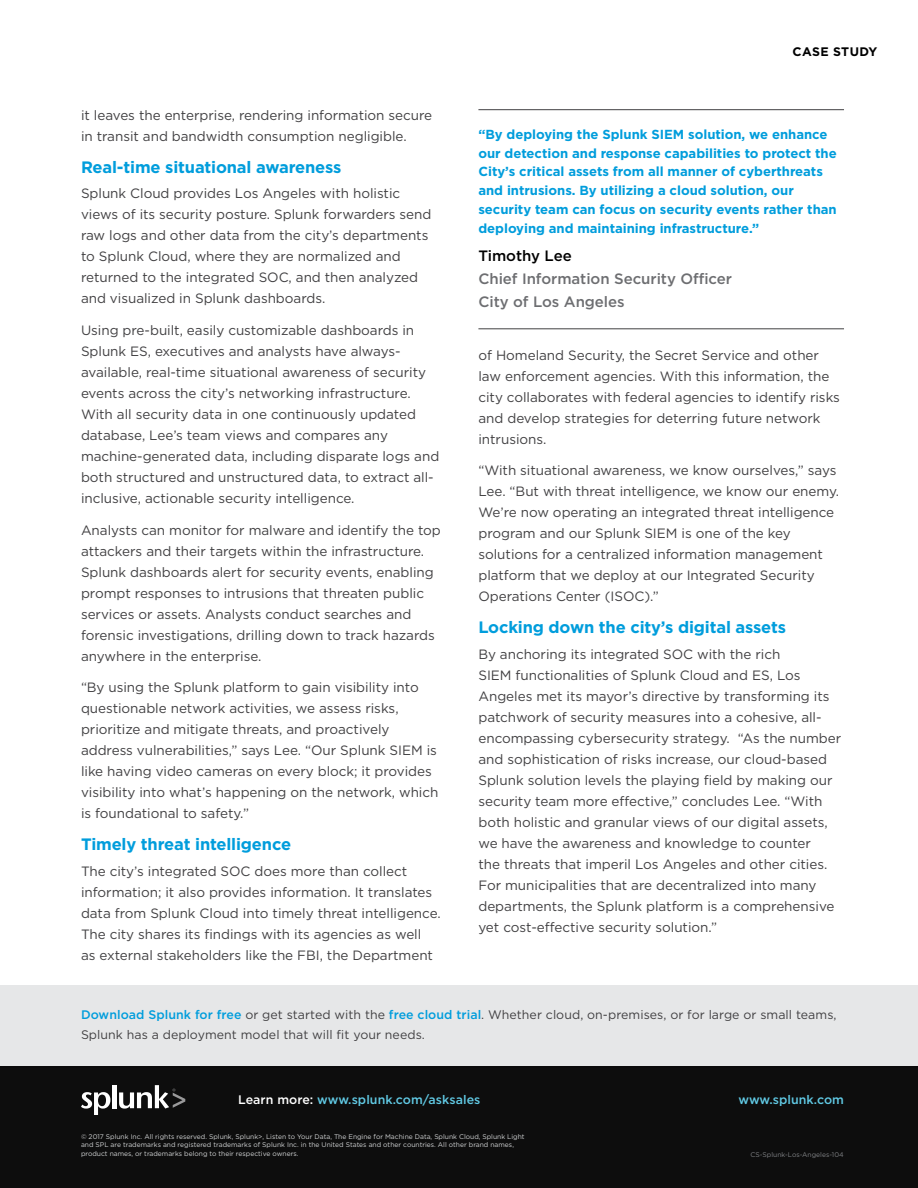
<style>
.page{position:relative;width:918px;height:1188px;background:#fff}
.page>*{position:absolute;margin:0;border:0;box-sizing:border-box;transform-origin:0 0}
.Blue_Subheads{font:700 16.5px "Gotham";letter-spacing:-.01em;color:#009ddc}
.Quote_Company_Name{font:500 15px "Gotham";letter-spacing:-.005em;color:#6d6e71}
.Quote_Job_Title{font:500 15px "Gotham";letter-spacing:-.005em;color:#000}
.Body_Text{font:13.5px/21px "Gotham";letter-spacing:-.005em;color:#414042}
.Quote__Small{font:700 13.2px/18.8px "Gotham";letter-spacing:-.005em;color:#009ddc}
.Learn_more{font:500 12.45px "Gotham";letter-spacing:.005em;color:#61cae5}
.Download_box_body_te{font:500 12.45px "Gotham";letter-spacing:.005em;color:#61cae5}
.Download_box_body_te-2{font:12.3px/19.5px "Gotham";letter-spacing:.005em;color:#414042}
.t1{font:700 12.3px "Gotham";letter-spacing:.03em;color:#000}
.Copyright{font:6.75px/8.7px "Gotham";color:#d1d3d4}
.Filename{font:6.75px "Gotham";color:#808285}
.s1{font-weight:500;font-size:12.45px;color:#009ddc}
.s2{color:#fff}
</style>
<div class="page">
<div style="left:0;top:986px;width:918px;height:82px;background:#e6e7e8"></div>
<div style="left:0;top:1066px;width:918px;height:122px;background:#0d0d0d"></div>
<svg style="left:81px;top:1092px;width:29px;height:22px"></svg>
<hr style="left:112px;top:1085px;width:4px;height:23px;background:#fff">
<svg style="left:119px;top:1085px;width:66px;height:24px"></svg>
<hr style="left:478px;top:109px;width:366px;height:1px;background:#414042">
<hr style="left:478px;top:328px;width:366px;height:1px;background:#414042">
<p class="Body_Text" style="left:81px;top:104px;width:353px">it leaves the enterprise, rendering information secure in transit and bandwidth consumption negligible.</p>
<p class="Blue_Subheads" style="left:81px;top:156px;width:262px">Real-time situational awareness</p>
<p class="Body_Text" style="left:81px;top:182px;width:352px">Splunk Cloud provides Los Angeles with holistic views of its security posture. Splunk forwarders send raw logs and other data from the city’s departments to Splunk Cloud, where they are normalized and returned to the integrated SOC, and then analyzed and visualized in Splunk dashboards.</p>
<p class="Body_Text" style="left:81px;top:319px;width:360px">Using pre-built, easily customizable dashboards in Splunk ES, executives and analysts have always&shy;available, real-time situational awareness of security events across the city’s networking infrastructure.<br>With all security data in one continuously updated database, Lee’s team views and compares any machine-generated data, including disparate logs and both structured and unstructured data, to extract all&shy;inclusive, actionable security intelligence.</p>
<p class="Body_Text" style="left:81px;top:519px;width:361px">Analysts can monitor for malware and identify the top attackers and their targets within the infrastructure.<br>Splunk dashboards alert for security events, enabling prompt responses to intrusions that threaten public services or assets. Analysts conduct searches and forensic investigations, drilling down to track hazards anywhere in the enterprise.</p>
<p class="Body_Text" style="left:81px;top:677px;width:359px">“By using the Splunk platform to gain visibility into questionable network activities, we assess risks, prioritize and mitigate threats, and proactively address vulnerabilities,” says Lee. “Our Splunk SIEM is like having video cameras on every block; it provides visibility into what’s happening on the network, which is foundational to safety.”</p>
<p class="Blue_Subheads" style="left:81px;top:833px;width:212px">Timely threat intelligence</p>
<p class="Body_Text" style="left:81px;top:860px;width:361px">The city’s integrated SOC does more than collect information; it also provides information. It translates data from Splunk Cloud into timely threat intelligence.<br>The city shares its findings with its agencies as well<br>as external stakeholders like the FBI, the Department</p>
<p class="t1" style="left:793px;top:43px;width:86px">CASE STUDY</p>
<p class="Quote__Small" style="left:478px;top:125px;width:360px">“By deploying the Splunk SIEM solution, we enhance our detection and response capabilities to protect the City’s critical assets from all manner of cyberthreats and intrusions. By utilizing a cloud solution, our security team can focus on security events rather than deploying and maintaining infrastructure.”</p>
<p class="Quote_Job_Title" style="left:478px;top:246px;width:95px">Timothy Lee</p>
<p class="Quote_Company_Name" style="left:478px;top:269px;width:255px">Chief Information Security Officer</p>
<p class="Quote_Company_Name" style="left:478px;top:291px;width:148px">City of Los Angeles</p>
<p class="Body_Text" style="left:478px;top:344px;width:363px">of Homeland Security, the Secret Service and other law enforcement agencies. With this information, the city collaborates with federal agencies to identify risks and develop strategies for deterring future network intrusions.</p>
<p class="Body_Text" style="left:478px;top:460px;width:362px">“With situational awareness, we know ourselves,” says Lee. “But with threat intelligence, we know our enemy.<br>We’re now operating an integrated threat intelligence program and our Splunk SIEM is one of the key solutions for a centralized information management platform that we deploy at our Integrated Security Operations Center (ISOC).”</p>
<p class="Blue_Subheads" style="left:478px;top:616px;width:309px">Locking down the city’s digital assets</p>
<p class="Body_Text" style="left:478px;top:643px;width:364px">By anchoring its integrated SOC with the rich<br>SIEM functionalities of Splunk Cloud and ES, Los Angeles met its mayor’s directive by transforming its patchwork of security measures into a cohesive, all&shy;encompassing cybersecurity strategy. “As the number and sophistication of risks increase, our cloud-based Splunk solution levels the playing field by making our security team more effective,” concludes Lee. “With both holistic and granular views of our digital assets, we have the awareness and knowledge to counter<br>the threats that imperil Los Angeles and other cities.<br>For municipalities that are decentralized into many departments, the Splunk platform is a comprehensive yet cost-effective security solution.”</p>
<p class="Download_box_body_te-2" style="left:81px;top:1005px;width:757px"><span class="s1">Download Splunk for free</span> or get started with the <span class="s1">free cloud trial</span>. Whether cloud, on-premises, or for large or small teams,<br>Splunk has a deployment model that will fit your needs.</p>
<p class="Learn_more" style="left:238px;top:1091px;width:244px"><span class="s2">Learn more:</span> www.splunk.com/asksales</p>
<p class="Download_box_body_te" style="left:738px;top:1091px;width:107px">www.splunk.com</p>
<p class="Copyright" style="left:81px;top:1132px;width:445px">© 2017 Splunk Inc. All rights reserved. Splunk, Splunk&gt;, Listen to Your Data, The Engine for Machine Data, Splunk Cloud, Splunk Light and SPL are trademarks and registered trademarks of Splunk Inc. in the United States and other countries. All other brand names, product names, or trademarks belong to their respective owners.</p>
<p class="Filename" style="left:751px;top:1150px;width:95px">CS-Splunk-Los-Angeles-104</p>
</div>
